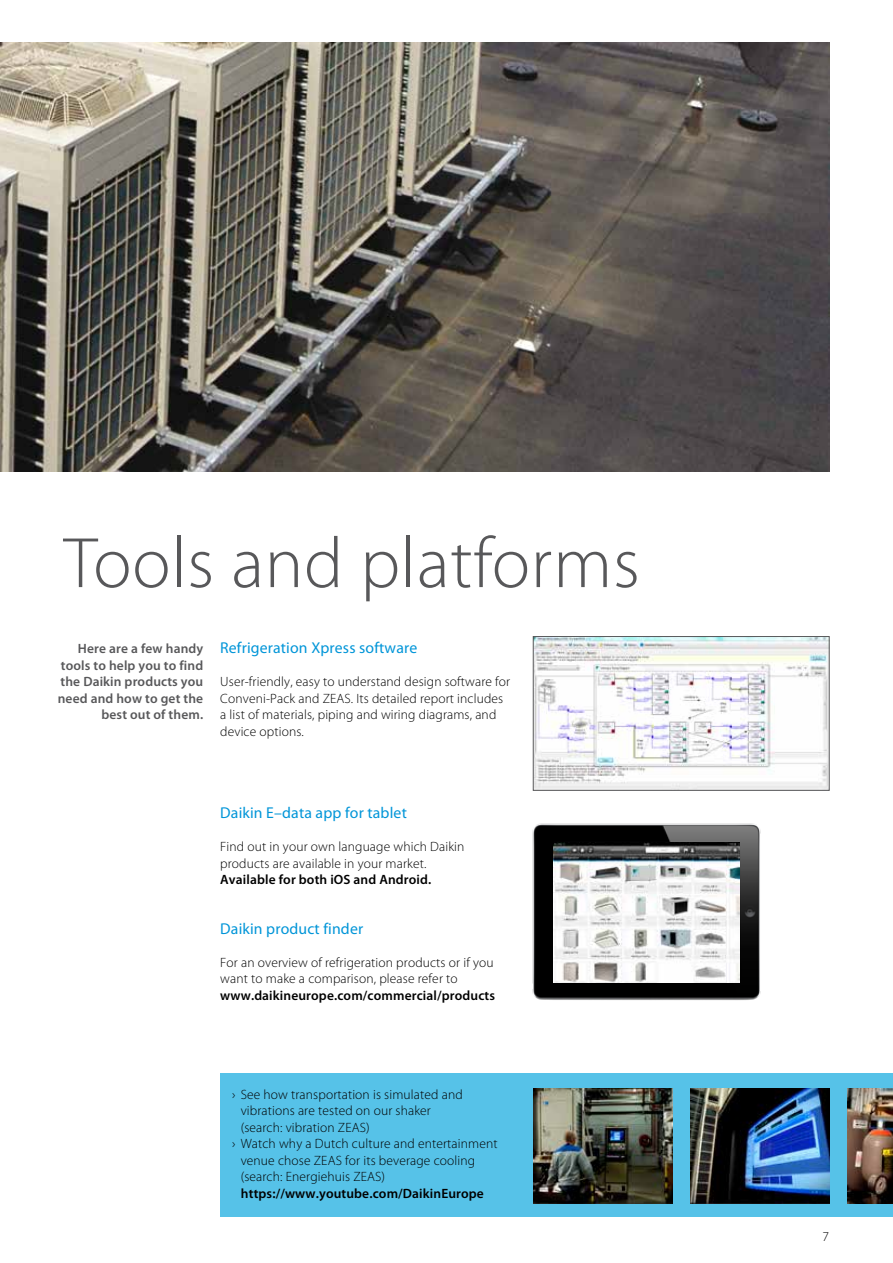
<style>
.page{position:relative;width:893px;height:1263px;background:#fff}
.page>*{position:absolute;margin:0;border:0;box-sizing:border-box;transform-origin:0 0}
.t1{font:300 72px "Myriad Pro";letter-spacing:.01em;color:#58585a}
.t2{font:15.75px "Myriad Pro";letter-spacing:.01em;color:#0095d8}
.t3{font:300 13.5px/16.5px "Myriad Pro";letter-spacing:.01em;color:#000}
.t4{font:600 13.5px "Myriad Pro";letter-spacing:.01em;color:#000}
.t5{font:600 13.5px/16.5px "Myriad Pro";letter-spacing:.01em;color:#58585a;text-align:right}
</style>
<div class="page">
<div style="left:220px;top:1073px;width:673px;height:143px;background:#56c2e8"></div>
<img style="left:532px;top:823px;width:229px;height:178px">
<img style="left:553px;top:842px;width:187px;height:140px">
<img style="left:0;top:43px;width:829px;height:429px">
<img style="left:535px;top:638px;width:293px;height:151px">
<div style="left:533px;top:636px;width:297px;height:155px;border:1px solid #58585a"></div>
<img style="left:533px;top:1089px;width:140px;height:115px">
<img style="left:690px;top:1089px;width:140px;height:115px">
<img style="left:847px;top:1089px;width:46px;height:115px">
<h1 class="t1" style="left:64px;top:523px;width:578px">Tools and platforms</h1>
<p class="t5" style="left:58px;top:640px;width:147px">Here are a few handy tools to help you to find the Daikin products you need and how to get the best out of them.</p>
<p class="t2" style="left:220px;top:639px;width:199px">Refrigeration Xpress software</p>
<p class="t3" style="left:220px;top:673px;width:291px">User-friendly, easy to understand design software for Conveni-Pack and ZEAS. Its detailed report includes a list of materials, piping and wiring diagrams, and device options.</p>
<p class="t2" style="left:220px;top:804px;width:188px">Daikin E–data app for tablet</p>
<p class="t3" style="left:220px;top:838px;width:246px">Find out in your own language which Daikin products are available in your market.</p>
<p class="t4" style="left:220px;top:872px;width:213px">Available for both iOS and Android.</p>
<p class="t2" style="left:220px;top:920px;width:144px">Daikin product finder</p>
<p class="t3" style="left:220px;top:954px;width:275px">For an overview of refrigeration products or if you want to make a comparison, please refer to</p>
<p class="t4" style="left:220px;top:988px;width:276px">www.daikineurope.com/commercial/products</p>
<p class="t3" style="left:232px;top:1086px;width:232px">› See how transportation is simulated and</p>
<p class="t3" style="left:241px;top:1102px;width:192px">vibrations are tested on our shaker</p>
<p class="t3" style="left:241px;top:1119px;width:131px">(search: vibration ZEAS)</p>
<p class="t3" style="left:232px;top:1135px;width:267px">› Watch why a Dutch culture and entertainment</p>
<p class="t3" style="left:241px;top:1152px;width:236px">venue chose ZEAS for its beverage cooling</p>
<p class="t3" style="left:241px;top:1168px;width:146px">(search: Energiehuis ZEAS)</p>
<p class="t4" style="left:241px;top:1186px;width:244px">https://www.youtube.com/DaikinEurope</p>
<p class="t3" style="left:823px;top:1228px;width:8px">7</p>
</div>
